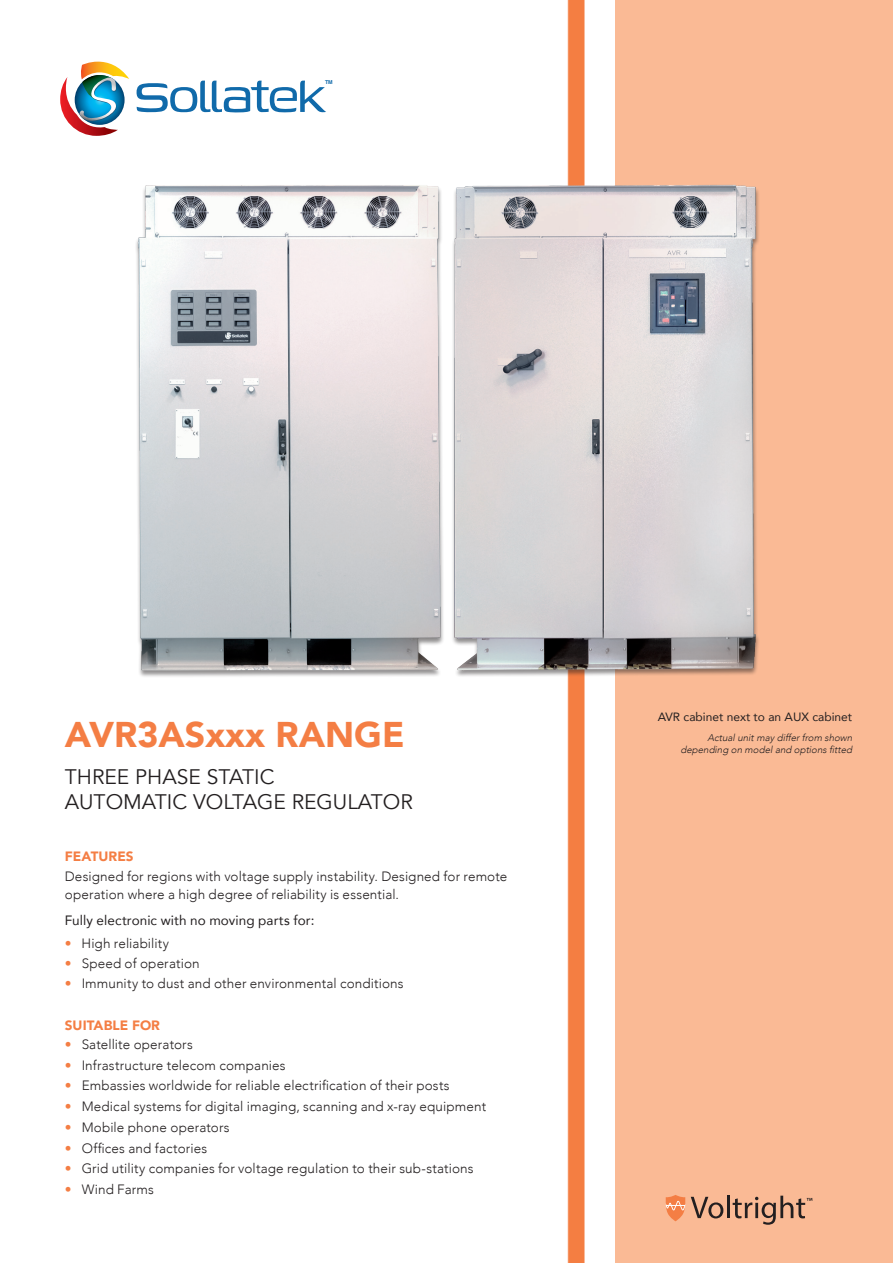
<style>
.page{position:relative;width:893px;height:1263px;background:#fff}
.page>*{position:absolute;margin:0;border:0;box-sizing:border-box;transform-origin:0 0}
.t1{font:900 35.7px "Avenir";color:#f47e44}
.t2{font:21px/25.2px "Avenir";color:#231f20}
.t3{font:300 13.5px/18px "Avenir";letter-spacing:.01em;color:#231f20}
.t4{font:13.5px "Avenir";letter-spacing:.005em;color:#231f20}
.t5{font:900 13.5px "Avenir";letter-spacing:.005em;color:#f47e44}
.t6{font:12px "Avenir";color:#231f20}
.t7{font:italic 300 9.75px "Avenir";color:#231f20}
.t8{font:700 5.4px "Helvetica";color:#106aaa}
.s1{color:#f47e44}
</style>
<div class="page">
<div style="left:572px;top:0;width:321px;height:1263px;background:#faba95"></div>
<img style="left:567px;top:0;width:47px;height:1263px">
<svg style="left:666px;top:1195px;width:19px;height:26px"></svg>
<svg style="left:691px;top:1197px;width:32px;height:21px"></svg>
<hr style="left:727px;top:1196px;width:3px;height:22px;background:#231f20">
<svg style="left:733px;top:1196px;width:79px;height:29px"></svg>
<img style="left:136px;top:179px;width:623px;height:499px">
<img style="left:60px;top:62px;width:69px;height:74px">
<svg style="left:137px;top:81px;width:189px;height:32px"></svg>
<p class="t8" style="left:325px;top:78px;width:9px">TM</p>
<h1 class="t1" style="left:65px;top:704px;width:341px">AVR3ASxxx RANGE</h1>
<h2 class="t2" style="left:65px;top:765px;width:349px">THREE PHASE STATIC<br>AUTOMATIC VOLTAGE REGULATOR</h2>
<p class="t5" style="left:65px;top:844px;width:70px">FEATURES</p>
<p class="t3" style="left:65px;top:867px;width:444px">Designed for regions with voltage supply instability. Designed for remote operation where a high degree of reliability is essential.</p>
<p class="t4" style="left:65px;top:910px;width:251px">Fully electronic with no moving parts for:</p>
<p class="t3" style="left:65px;top:934px;width:106px"><span class="s1">•</span> High reliability</p>
<p class="t3" style="left:65px;top:954px;width:136px"><span class="s1">•</span> Speed of operation</p>
<p class="t3" style="left:65px;top:974px;width:340px"><span class="s1">•</span> Immunity to dust and other environmental conditions</p>
<p class="t5" style="left:65px;top:1014px;width:97px">SUITABLE FOR</p>
<p class="t3" style="left:65px;top:1035px;width:129px"><span class="s1">•</span> Satellite operators</p>
<p class="t3" style="left:65px;top:1056px;width:222px"><span class="s1">•</span> Infrastructure telecom companies</p>
<p class="t3" style="left:65px;top:1077px;width:386px"><span class="s1">•</span> Embassies worldwide for reliable electrification of their posts</p>
<p class="t3" style="left:65px;top:1097px;width:423px"><span class="s1">•</span> Medical systems for digital imaging, scanning and x-ray equipment</p>
<p class="t3" style="left:65px;top:1118px;width:166px"><span class="s1">•</span> Mobile phone operators</p>
<p class="t3" style="left:65px;top:1139px;width:144px"><span class="s1">•</span> Offices and factories</p>
<p class="t3" style="left:65px;top:1160px;width:410px"><span class="s1">•</span> Grid utility companies for voltage regulation to their sub-stations</p>
<p class="t3" style="left:65px;top:1180px;width:91px"><span class="s1">•</span> Wind Farms</p>
<p class="t6" style="left:658px;top:707px;width:196px">AVR cabinet next to an AUX cabinet</p>
<p class="t7" style="left:707px;top:732px;width:148px">Actualunitmay differfrom shown</p>
<p class="t7" style="left:680px;top:744px;width:175px">depending on modeland options fitted</p>
</div>
